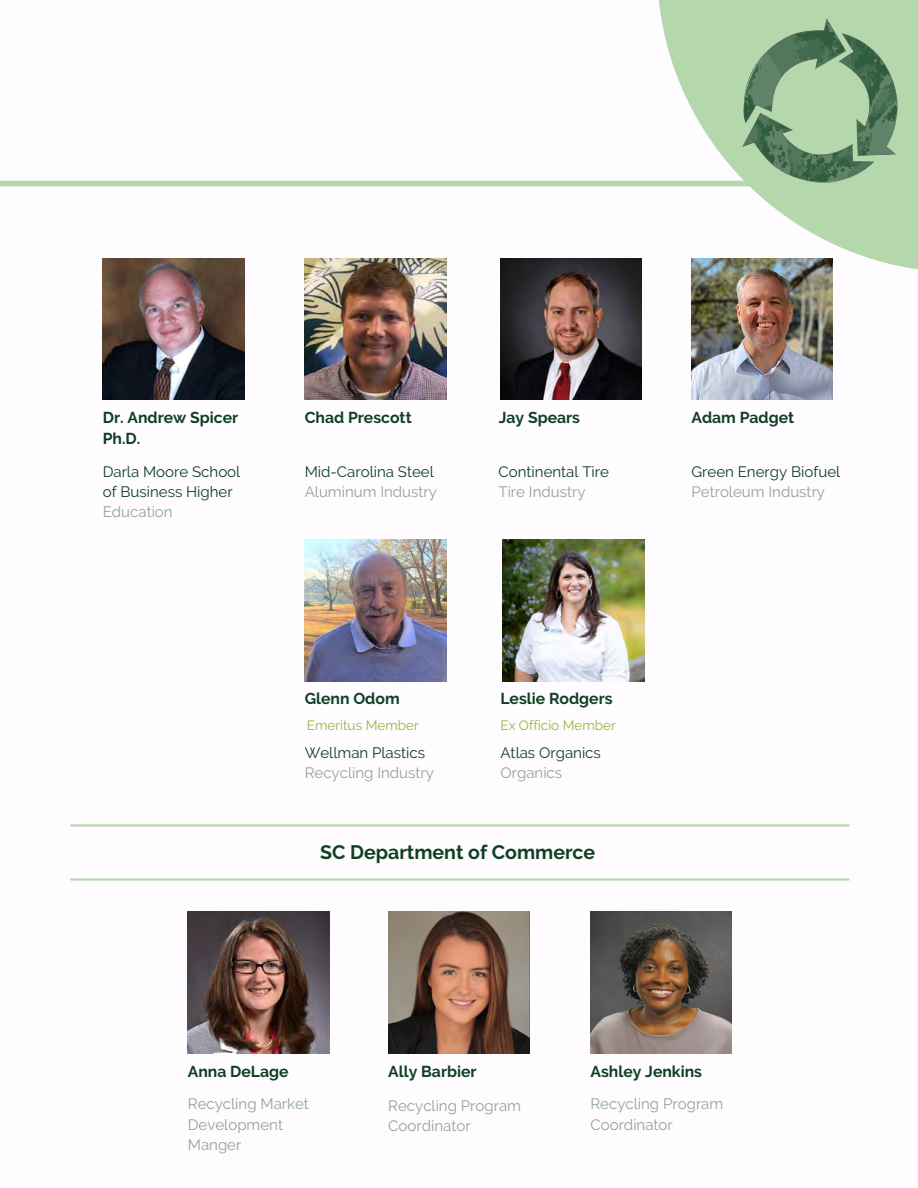
<style>
.page{position:relative;width:918px;height:1188px;background:#fff}
.page>*{position:absolute;margin:0;border:0;box-sizing:border-box;transform-origin:0 0}
.t1{font:700 19.5px "Raleway";color:#103f23}
.t2{font:700 15.75px "Raleway";color:#103f23}
.t3{font:15px "Raleway";color:#92a495}
.t4{font:15px "Raleway";color:#103f23}
.t5{font:13.5px "Raleway";color:#9fb140}
</style>
<div class="page">
<img style="left:305px;top:258px;width:141px;height:142px">
<img style="left:188px;top:912px;width:141px;height:141px">
<img style="left:388px;top:912px;width:142px;height:141px">
<img style="left:590px;top:912px;width:142px;height:141px">
<img style="left:103px;top:258px;width:141px;height:142px">
<hr style="left:71px;top:824px;width:778px;height:3px;background:#b5d7ac">
<hr style="left:71px;top:878px;width:778px;height:3px;background:#b5d7ac">
<img style="left:691px;top:273px;width:142px;height:127px">
<img style="left:500px;top:258px;width:142px;height:142px">
<img style="left:305px;top:540px;width:141px;height:141px">
<img style="left:503px;top:540px;width:141px;height:141px">
<div style="left:0;top:181px;width:824px;height:5px;background:#b5d7ac"></div>
<svg style="left:657px;top:0;width:261px;height:273px;fill:#b5d7ac"></svg>
<svg style="left:742px;top:18px;width:156px;height:165px;background:#88ac87"></svg>
<p class="t2" style="left:103px;top:408px;width:137px">Dr. Andrew Spicer</p>
<p class="t2" style="left:103px;top:430px;width:39px">Ph.D.</p>
<p class="t4" style="left:103px;top:462px;width:139px">Darla Moore School</p>
<p class="t4" style="left:103px;top:483px;width:132px">of Business Higher</p>
<p class="t3" style="left:103px;top:503px;width:71px">Education</p>
<p class="t2" style="left:305px;top:408px;width:108px">Chad Prescott</p>
<p class="t4" style="left:305px;top:462px;width:131px">Mid-Carolina Steel</p>
<p class="t3" style="left:305px;top:483px;width:134px">Aluminum Industry</p>
<p class="t2" style="left:499px;top:408px;width:83px">Jay Spears</p>
<p class="t4" style="left:499px;top:462px;width:112px">Continental Tire</p>
<p class="t3" style="left:499px;top:483px;width:89px">Tire Industry</p>
<p class="t2" style="left:305px;top:690px;width:96px">Glenn Odom</p>
<p class="t5" style="left:307px;top:717px;width:113px">Emeritus Member</p>
<p class="t4" style="left:305px;top:744px;width:122px">Wellman Plastics</p>
<p class="t3" style="left:305px;top:764px;width:131px">Recycling Industry</p>
<p class="t2" style="left:500px;top:690px;width:114px">Leslie Rodgers</p>
<p class="t4" style="left:500px;top:744px;width:102px">Atlas Organics</p>
<p class="t3" style="left:500px;top:764px;width:63px">Organics</p>
<p class="t5" style="left:500px;top:717px;width:117px">Ex Officio Member</p>
<p class="t1" style="left:320px;top:841px;width:277px">SC Department of Commerce</p>
<p class="t2" style="left:691px;top:408px;width:104px">Adam Padget</p>
<p class="t4" style="left:691px;top:462px;width:150px">Green Energy Biofuel</p>
<p class="t3" style="left:691px;top:483px;width:135px">Petroleum Industry</p>
<p class="t2" style="left:188px;top:1062px;width:102px">Anna DeLage</p>
<p class="t3" style="left:188px;top:1095px;width:123px">Recycling Market</p>
<p class="t3" style="left:188px;top:1115px;width:97px">Development</p>
<p class="t3" style="left:188px;top:1136px;width:55px">Manger</p>
<p class="t2" style="left:388px;top:1062px;width:90px">Ally Barbier</p>
<p class="t2" style="left:590px;top:1062px;width:113px">Ashley Jenkins</p>
<p class="t3" style="left:590px;top:1095px;width:134px">Recycling Program</p>
<p class="t3" style="left:590px;top:1115px;width:84px">Coordinator</p>
<p class="t3" style="left:388px;top:1096px;width:134px">Recycling Program</p>
<p class="t3" style="left:388px;top:1117px;width:84px">Coordinator</p>
</div>
